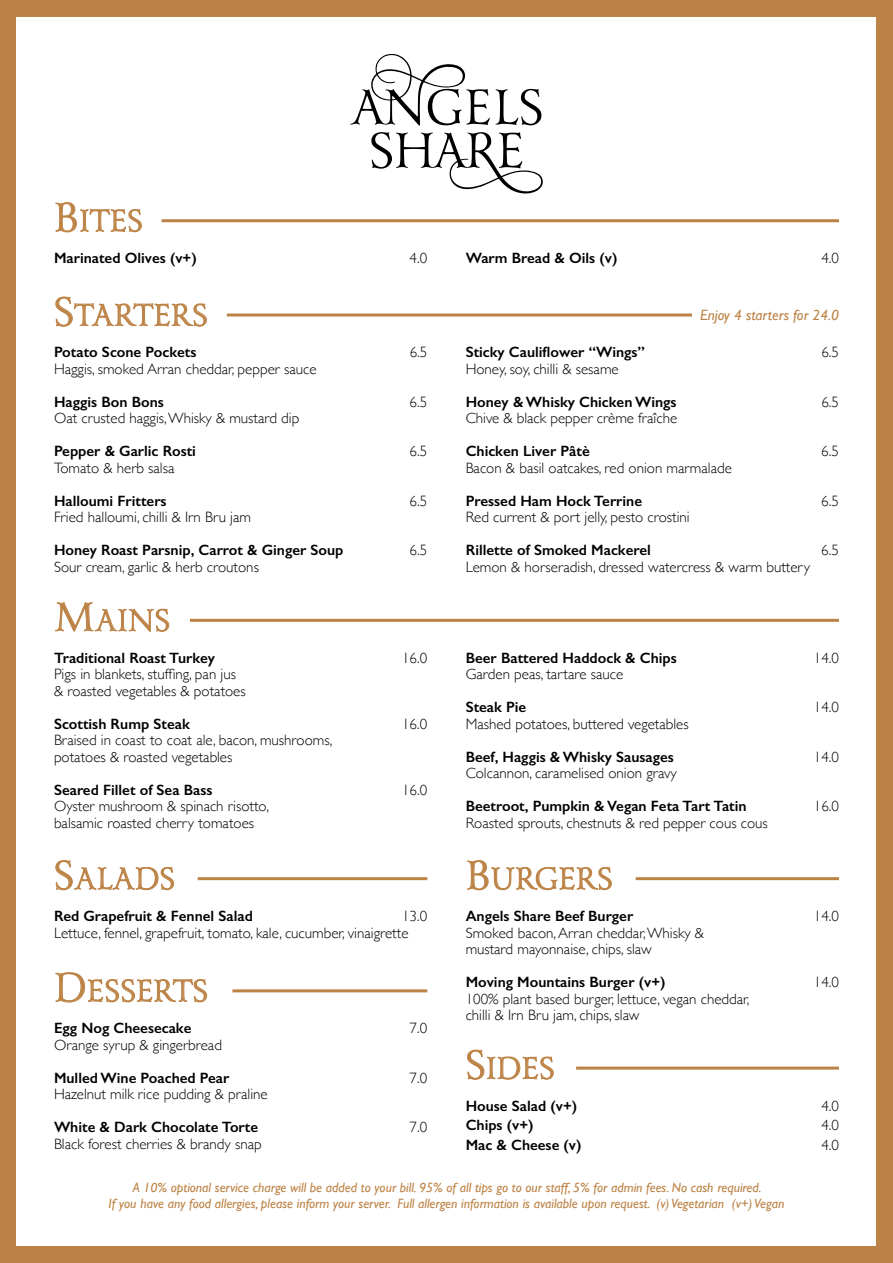
<style>
.page{position:relative;width:893px;height:1263px;background:#bd8346}
.page>*{position:absolute;margin:0;border:0;box-sizing:border-box;transform-origin:0 0}
.t1{font:28.5px "Yana R";color:#bd8346}
.t2{font:300 15px/16.5px "Gill Sans";color:#000}
.t3{font:600 15px "Gill Sans";color:#000}
.t4{font:italic 15px "Gill Sans";color:#bd8346}
.t5{font:italic 13.5px/16.2px "Gill Sans";color:#bd8346;text-align:center}
.s1{font-size:37.5px}
</style>
<div class="page">
<div style="left:17px;top:17px;width:859px;height:1229px;background:#fff"></div>
<svg style="left:55px;top:202px;width:87px;height:31px"></svg>
<hr style="left:162px;top:219px;width:677px;height:3px;background:#bd8346">
<svg style="left:371px;top:132px;width:172px;height:62px"></svg>
<svg style="left:350px;top:54px;width:192px;height:72px"></svg>
<svg style="left:55px;top:296px;width:152px;height:31px"></svg>
<hr style="left:227px;top:313px;width:465px;height:3px;background:#bd8346">
<svg style="left:55px;top:602px;width:115px;height:30px"></svg>
<hr style="left:190px;top:619px;width:649px;height:3px;background:#bd8346">
<svg style="left:55px;top:860px;width:120px;height:31px"></svg>
<hr style="left:198px;top:877px;width:229px;height:3px;background:#bd8346">
<svg style="left:55px;top:972px;width:153px;height:31px"></svg>
<hr style="left:232px;top:989px;width:195px;height:3px;background:#bd8346">
<svg style="left:467px;top:1049px;width:87px;height:31px"></svg>
<hr style="left:576px;top:1066px;width:263px;height:3px;background:#bd8346">
<svg style="left:467px;top:860px;width:145px;height:31px"></svg>
<hr style="left:636px;top:877px;width:203px;height:3px;background:#bd8346">
<h1 class="t1" style="left:54px;top:203px;width:90px"><span class="s1">B</span>ITES</h1>
<p class="t3" style="left:54px;top:249px;width:144px">Marinated Olives (v+)</p>
<p class="t2" style="left:410px;top:249px;width:19px">4.0</p>
<p class="t3" style="left:466px;top:249px;width:153px">Warm Bread &amp; Oils (v)</p>
<p class="t2" style="left:821px;top:249px;width:19px">4.0</p>
<h1 class="t1" style="left:54px;top:297px;width:155px"><span class="s1">S</span>TARTERS</h1>
<p class="t3" style="left:54px;top:343px;width:144px">Potato Scone Pockets</p>
<p class="t2" style="left:410px;top:344px;width:19px">6.5</p>
<p class="t2" style="left:54px;top:360px;width:264px">Haggis, smoked Arran cheddar, pepper sauce</p>
<p class="t3" style="left:54px;top:393px;width:111px">Haggis Bon Bons</p>
<p class="t2" style="left:410px;top:393px;width:19px">6.5</p>
<p class="t2" style="left:54px;top:410px;width:247px">Oat crusted haggis, Whisky &amp; mustard dip</p>
<p class="t3" style="left:54px;top:442px;width:143px">Pepper &amp; Garlic Rosti</p>
<p class="t2" style="left:410px;top:443px;width:19px">6.5</p>
<p class="t2" style="left:54px;top:459px;width:122px">Tomato &amp; herb salsa</p>
<p class="t3" style="left:54px;top:492px;width:114px">Halloumi Fritters</p>
<p class="t2" style="left:410px;top:492px;width:19px">6.5</p>
<p class="t2" style="left:54px;top:509px;width:198px">Fried halloumi, chilli &amp; Irn Bru jam</p>
<p class="t3" style="left:54px;top:541px;width:291px">Honey Roast Parsnip, Carrot &amp; Ginger Soup</p>
<p class="t2" style="left:410px;top:542px;width:19px">6.5</p>
<p class="t2" style="left:54px;top:558px;width:206px">Sour cream, garlic &amp; herb croutons</p>
<p class="t4" style="left:700px;top:307px;width:140px">Enjoy 4 starters for 24.0</p>
<p class="t3" style="left:466px;top:343px;width:181px">Sticky Cauliflower “Wings”</p>
<p class="t2" style="left:821px;top:344px;width:19px">6.5</p>
<p class="t2" style="left:466px;top:360px;width:155px">Honey, soy, chilli &amp; sesame</p>
<p class="t3" style="left:466px;top:393px;width:212px">Honey &amp; Whisky Chicken Wings</p>
<p class="t2" style="left:821px;top:393px;width:19px">6.5</p>
<p class="t2" style="left:466px;top:410px;width:213px">Chive &amp; black pepper crème fraîche</p>
<p class="t3" style="left:466px;top:442px;width:126px">Chicken Liver Pâtè</p>
<p class="t2" style="left:821px;top:443px;width:19px">6.5</p>
<p class="t2" style="left:466px;top:459px;width:268px">Bacon &amp; basil oatcakes, red onion marmalade</p>
<p class="t3" style="left:466px;top:492px;width:178px">Pressed Ham Hock Terrine</p>
<p class="t2" style="left:821px;top:492px;width:19px">6.5</p>
<p class="t2" style="left:466px;top:509px;width:226px">Red current &amp; port jelly, pesto crostini</p>
<p class="t3" style="left:466px;top:541px;width:187px">Rillette of Smoked Mackerel</p>
<p class="t2" style="left:821px;top:542px;width:19px">6.5</p>
<p class="t2" style="left:466px;top:558px;width:346px">Lemon &amp; horseradish, dressed watercress &amp; warm buttery</p>
<h1 class="t1" style="left:54px;top:602px;width:118px"><span class="s1">M</span>AINS</h1>
<p class="t3" style="left:54px;top:649px;width:163px">Traditional Roast Turkey</p>
<p class="t2" style="left:402px;top:649px;width:27px">16.0</p>
<p class="t2" style="left:54px;top:665px;width:193px">Pigs in blankets, stuffing, pan jus &amp; roasted vegetables &amp; potatoes</p>
<p class="t3" style="left:54px;top:715px;width:137px">Scottish Rump Steak</p>
<p class="t2" style="left:402px;top:715px;width:27px">16.0</p>
<p class="t2" style="left:54px;top:731px;width:280px">Braised in coast to coat ale, bacon, mushrooms, potatoes &amp; roasted vegetables</p>
<p class="t3" style="left:54px;top:781px;width:160px">Seared Fillet of Sea Bass</p>
<p class="t2" style="left:402px;top:781px;width:27px">16.0</p>
<p class="t2" style="left:54px;top:797px;width:216px">Oyster mushroom &amp; spinach risotto, balsamic roasted cherry tomatoes</p>
<h1 class="t1" style="left:54px;top:861px;width:123px"><span class="s1">S</span>ALADS</h1>
<p class="t3" style="left:54px;top:907px;width:200px">Red Grapefruit &amp; Fennel Salad</p>
<p class="t3" style="left:466px;top:649px;width:213px">Beer Battered Haddock &amp; Chips</p>
<p class="t2" style="left:814px;top:649px;width:27px">14.0</p>
<p class="t2" style="left:466px;top:665px;width:159px">Garden peas, tartare sauce</p>
<p class="t3" style="left:466px;top:698px;width:62px">Steak Pie</p>
<p class="t2" style="left:814px;top:698px;width:27px">14.0</p>
<p class="t2" style="left:466px;top:715px;width:224px">Mashed potatoes, buttered vegetables</p>
<p class="t3" style="left:466px;top:748px;width:210px">Beef, Haggis &amp; Whisky Sausages</p>
<p class="t2" style="left:814px;top:748px;width:27px">14.0</p>
<p class="t2" style="left:466px;top:764px;width:213px">Colcannon, caramelised onion gravy</p>
<p class="t3" style="left:466px;top:797px;width:282px">Beetroot, Pumpkin &amp; Vegan Feta Tart Tatin</p>
<p class="t2" style="left:814px;top:797px;width:27px">16.0</p>
<p class="t2" style="left:466px;top:814px;width:304px">Roasted sprouts, chestnuts &amp; red pepper cous cous</p>
<h1 class="t1" style="left:466px;top:861px;width:149px"><span class="s1">B</span>URGERS</h1>
<p class="t3" style="left:466px;top:907px;width:169px">Angels Share Beef Burger</p>
<p class="t2" style="left:814px;top:907px;width:27px">14.0</p>
<p class="t2" style="left:466px;top:924px;width:240px">Smoked bacon, Arran cheddar, Whisky &amp; mustard mayonnaise, chips, slaw</p>
<p class="t3" style="left:466px;top:973px;width:201px">Moving Mountains Burger (v+)</p>
<p class="t2" style="left:814px;top:973px;width:27px">14.0</p>
<p class="t2" style="left:466px;top:990px;width:285px">100% plant based burger, lettuce, vegan cheddar, chilli &amp; Irn Bru jam, chips, slaw</p>
<p class="t2" style="left:54px;top:907px;width:375px;text-indent:348px">13.0<br>Lettuce, fennel, grapefruit, tomato, kale, cucumber, vinaigrette</p>
<h1 class="t1" style="left:54px;top:973px;width:156px"><span class="s1">D</span>ESSERTS</h1>
<p class="t3" style="left:54px;top:1019px;width:139px">Egg Nog Cheesecake</p>
<p class="t2" style="left:410px;top:1019px;width:19px">7.0</p>
<p class="t2" style="left:54px;top:1036px;width:169px">Orange syrup &amp; gingerbread</p>
<p class="t3" style="left:54px;top:1069px;width:177px">Mulled Wine Poached Pear</p>
<p class="t2" style="left:410px;top:1069px;width:19px">7.0</p>
<p class="t2" style="left:54px;top:1085px;width:215px">Hazelnut milk rice pudding &amp; praline</p>
<p class="t3" style="left:54px;top:1118px;width:206px">White &amp; Dark Chocolate Torte</p>
<p class="t2" style="left:410px;top:1118px;width:19px">7.0</p>
<p class="t2" style="left:54px;top:1135px;width:209px">Black forest cherries &amp; brandy snap</p>
<p class="t5" style="left:109px;top:1179px;width:677px">A 10% optional service charge will be added to your bill. 95% of all tips go to our staff, 5% for admin fees. No cash required.<br>If you have any food allergies, please inform your server. Full allergen information is available upon request. (v) Vegetarian (v+) Vegan</p>
<h1 class="t1" style="left:466px;top:1050px;width:91px"><span class="s1">S</span>IDES</h1>
<p class="t3" style="left:466px;top:1096px;width:113px">House Salad (v+)</p>
<p class="t2" style="left:821px;top:1097px;width:19px">4.0</p>
<p class="t3" style="left:466px;top:1116px;width:69px">Chips (v+)</p>
<p class="t2" style="left:821px;top:1116px;width:19px">4.0</p>
<p class="t3" style="left:466px;top:1135px;width:117px">Mac &amp; Cheese (v)</p>
<p class="t2" style="left:821px;top:1136px;width:19px">4.0</p>
</div>
